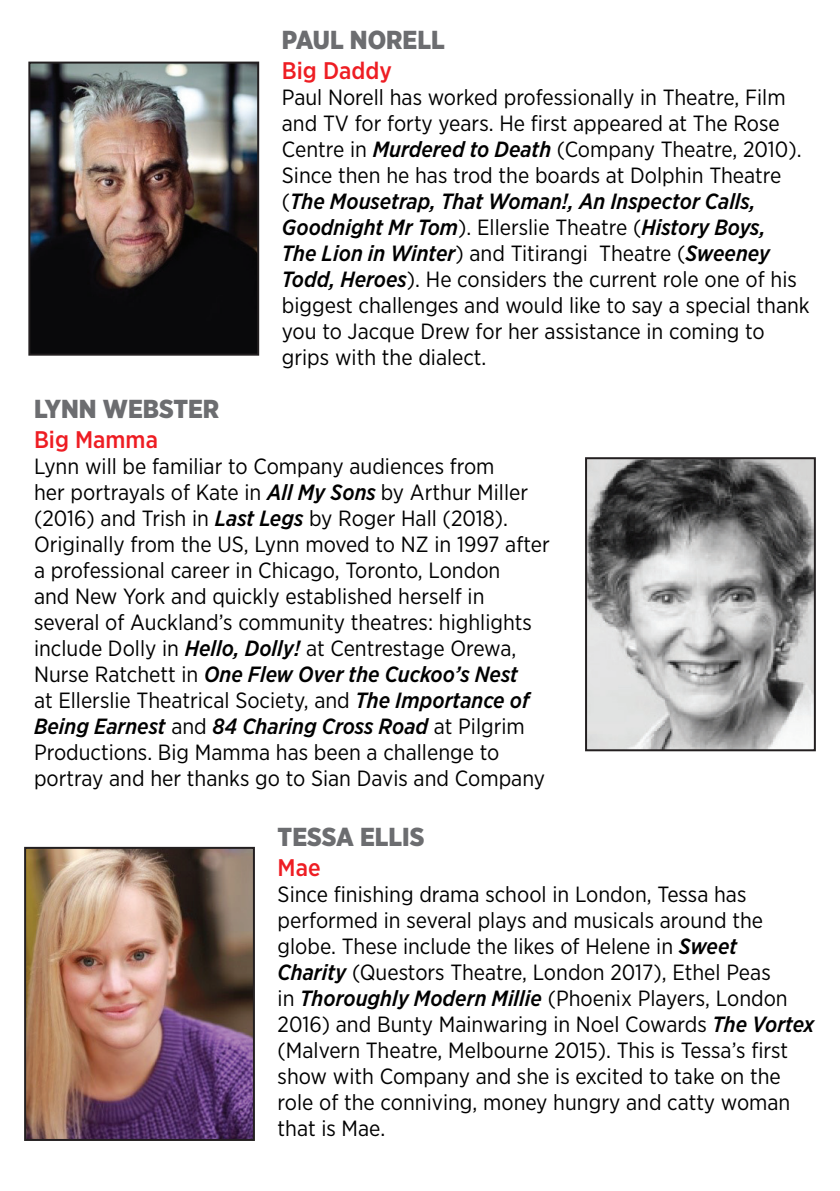
<style>
.page{position:relative;width:840px;height:1191px;background:#fff}
.page>*{position:absolute;margin:0;border:0;box-sizing:border-box;transform-origin:0 0}
.t1{font:900 26px "Gotham Narrow";color:#6c6d70}
.t2{font:500 24px "Gotham Narrow";color:#ee1d23}
.t3{font:22px/26px "Gotham Narrow";color:#000}
.s1{font-weight:500;font-style:italic}
</style>
<div class="page">
<img style="left:27px;top:850px;width:225px;height:288px">
<div style="left:24px;top:847px;width:231px;height:294px;border:2px solid #231f20"></div>
<img style="left:31px;top:65px;width:225px;height:288px">
<div style="left:28px;top:62px;width:231px;height:294px;border:2px solid #231f20"></div>
<img style="left:587px;top:460px;width:225px;height:288px">
<div style="left:584px;top:457px;width:231px;height:294px;border:2px solid #231f20"></div>
<p class="t1" style="left:282px;top:23px;width:164px">PAUL NORELL</p>
<p class="t2" style="left:282px;top:56px;width:111px">Big Daddy</p>
<p class="t3" style="left:282px;top:84px;width:529px">Paul Norell has worked professionally in Theatre, Film and TV for forty years. He first appeared at The Rose Centre in <span class="s1">Murdered to Death</span> (Company Theatre, 2010).<br>Since then he has trod the boards at Dolphin Theatre (<span class="s1">The Mousetrap, That Woman!, An Inspector Calls, Goodnight Mr Tom</span>). Ellerslie Theatre (<span class="s1">History Boys,<br>The Lion in Winter</span>) and Titirangi Theatre (<span class="s1">Sweeney Todd, Heroes</span>). He considers the current role one of his biggest challenges and would like to say a special thank you to Jacque Drew for her assistance in coming to grips with the dialect.</p>
<p class="t1" style="left:34px;top:391px;width:187px">LYNN WEBSTER</p>
<p class="t2" style="left:34px;top:424px;width:125px">Big Mamma</p>
<p class="t3" style="left:34px;top:452px;width:517px">Lynn will be familiar to Company audiences from<br>her portrayals of Kate in <span class="s1">All My Sons</span> by Arthur Miller (2016) and Trish in <span class="s1">Last Legs</span> by Roger Hall (2018).<br>Originally from the US, Lynn moved to NZ in 1997 after a professional career in Chicago, Toronto, London<br>and New York and quickly established herself in several of Auckland’s community theatres: highlights include Dolly in <span class="s1">Hello, Dolly!</span> at Centrestage Orewa, Nurse Ratchett in <span class="s1">One Flew Over the Cuckoo’s Nest<br></span>at Ellerslie Theatrical Society, and <span class="s1">The Importance of Being Earnest</span> and <span class="s1">84 Charing Cross Road</span> at Pilgrim Productions. Big Mamma has been a challenge to portray and her thanks go to Sian Davis and Company</p>
<p class="t1" style="left:277px;top:819px;width:148px">TESSA ELLIS</p>
<p class="t2" style="left:277px;top:852px;width:44px">Mae</p>
<p class="t3" style="left:277px;top:881px;width:538px">Since finishing drama school in London, Tessa has performed in several plays and musicals around the globe. These include the likes of Helene in <span class="s1">Sweet<br>Charity</span> (Questors Theatre, London 2017), Ethel Peas<br>in <span class="s1">Thoroughly Modern Millie</span> (Phoenix Players, London 2016) and Bunty Mainwaring in Noel Cowards <span class="s1">The Vortex </span>(Malvern Theatre, Melbourne 2015). This is Tessa’s first show with Company and she is excited to take on the role of the conniving, money hungry and catty woman that is Mae.</p>
</div>
